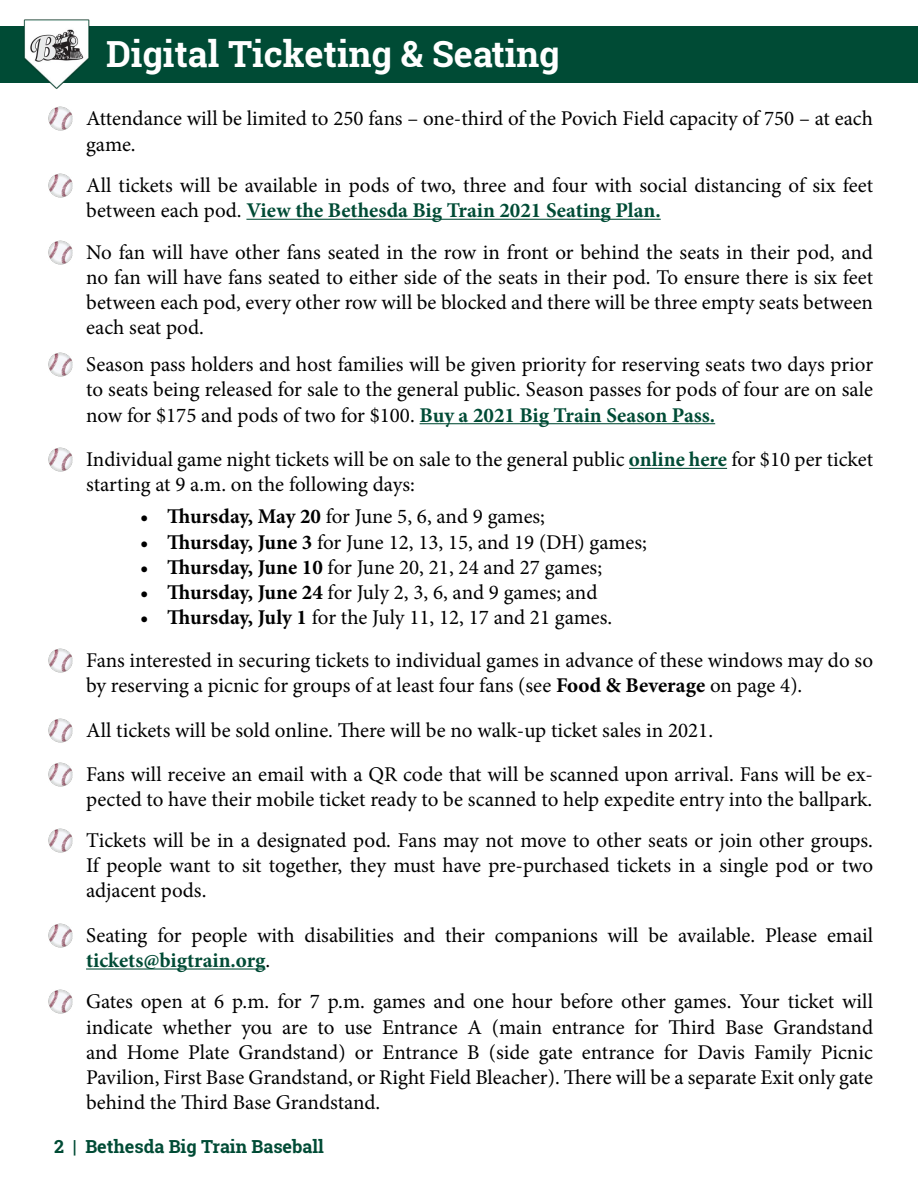
<style>
.page{position:relative;width:918px;height:1188px;background:#fff}
.page>*{position:absolute;margin:0;border:0;box-sizing:border-box;transform-origin:0 0}
.t1{font:700 36px "Roboto Slab";color:#fff}
.t2{font:21px/25.2px "Minion Pro";color:#000}
.t3{font:700 18px "Roboto Slab";color:#004b35}
.s1{font-weight:700;color:#004b35}
.s2{font-weight:700}
</style>
<div class="page">
<div style="left:0;top:26px;width:918px;height:57px;background:#004b35"></div>
<img style="left:23px;top:19px;width:67px;height:70px">
<img style="left:48px;top:107px;width:24px;height:24px">
<img style="left:48px;top:173px;width:24px;height:24px">
<hr style="left:246px;top:219px;width:415px;height:1px;background:#004b35">
<img style="left:48px;top:240px;width:24px;height:24px">
<img style="left:48px;top:353px;width:24px;height:24px">
<hr style="left:420px;top:423px;width:295px;height:1px;background:#004b35">
<img style="left:48px;top:448px;width:24px;height:24px">
<hr style="left:629px;top:468px;width:98px;height:1px;background:#004b35">
<img style="left:48px;top:649px;width:24px;height:24px">
<img style="left:48px;top:719px;width:24px;height:24px">
<img style="left:48px;top:763px;width:24px;height:24px">
<img style="left:48px;top:828px;width:24px;height:24px">
<img style="left:48px;top:923px;width:24px;height:24px">
<hr style="left:86px;top:968px;width:180px;height:2px;background:#004b35">
<img style="left:48px;top:990px;width:24px;height:24px">
<h1 class="t1" style="left:106px;top:29px;width:455px">Digital Ticketing &amp; Seating</h1>
<p class="t2" style="left:86px;top:106px;width:788px">Attendance will be limited to 250 fans – one-third of the Povich Field capacity of 750 – at each game.</p>
<p class="t2" style="left:86px;top:173px;width:788px">All tickets will be available in pods of two, three and four with social distancing of six feet between each pod. <span class="s1">View the Bethesda Big Train 2021 Seating Plan.</span></p>
<p class="t2" style="left:86px;top:239px;width:789px;text-align:justify">No fan will have other fans seated in the row in front or behind the seats in their pod, and no fan will have fans seated to either side of the seats in their pod. To ensure there is six feet between each pod, every other row will be blocked and there will be three empty seats between each seat pod.</p>
<p class="t2" style="left:86px;top:352px;width:788px;text-align:justify">Season pass holders and host families will be given priority for reserving seats two days prior to seats being released for sale to the general public. Season passes for pods of four are on sale now for $175 and pods of two for $100. <span class="s1">Buy a 2021 Big Train Season Pass.</span></p>
<p class="t2" style="left:86px;top:447px;width:788px">Individual game night tickets will be on sale to the general public <span class="s1">online here</span> for $10 per ticket starting at 9 a.m. on the following days:</p>
<p class="t2" style="left:140px;top:504px;width:406px"><span class="s2">• Thursday, May 20</span> for June 5, 6, and 9 games;</p>
<p class="t2" style="left:140px;top:529px;width:508px"><span class="s2">• Thursday, June 3</span> for June 12, 13, 15, and 19 (DH) games;</p>
<p class="t2" style="left:140px;top:555px;width:463px"><span class="s2">• Thursday, June 10</span> for June 20, 21, 24 and 27 games;</p>
<p class="t2" style="left:140px;top:580px;width:459px"><span class="s2">• Thursday, June 24</span> for July 2, 3, 6, and 9 games; and</p>
<p class="t2" style="left:86px;top:596px;width:788px;line-height:42.9px;text-indent:54px"><span class="s2">• Thursday, July 1</span> for the July 11, 12, 17 and 21 games.<br>Fans interested in securing tickets to individual games in advance of these windows may do so</p>
<p class="t2" style="left:86px;top:664px;width:788px;line-height:44.4px">by reserving a picnic for groups of at least four fans (see <span class="s2">Food &amp; Beverage</span> on page 4).<br>All tickets will be sold online. There will be no walk-up ticket sales in 2021.<br>Fans will receive an email with a QR code that will be scanned upon arrival. Fans will be ex-</p>
<p class="t2" style="left:86px;top:780px;width:789px;line-height:40.2px">pected to have their mobile ticket ready to be scanned to help expedite entry into the ballpark.<br>Tickets will be in a designated pod. Fans may not move to other seats or join other groups.</p>
<p class="t2" style="left:86px;top:853px;width:789px">If people want to sit together, they must have pre-purchased tickets in a single pod or two adjacent pods.</p>
<p class="t2" style="left:86px;top:923px;width:789px">Seating for people with disabilities and their companions will be available. Please email <span class="s1">tickets@bigtrain.org</span>.</p>
<p class="t2" style="left:86px;top:989px;width:789px;text-align:justify">Gates open at 6 p.m. for 7 p.m. games and one hour before other games. Your ticket will indicate whether you are to use Entrance A (main entrance for Third Base Grandstand and Home Plate Grandstand) or Entrance B (side gate entrance for Davis Family Picnic Pavilion, First Base Grandstand, or Right Field Bleacher). There will be a separate Exit only gate behind the Third Base Grandstand.</p>
<p class="t3" style="left:54px;top:1134px;width:271px">2 | Bethesda Big Train Baseball</p>
</div>
